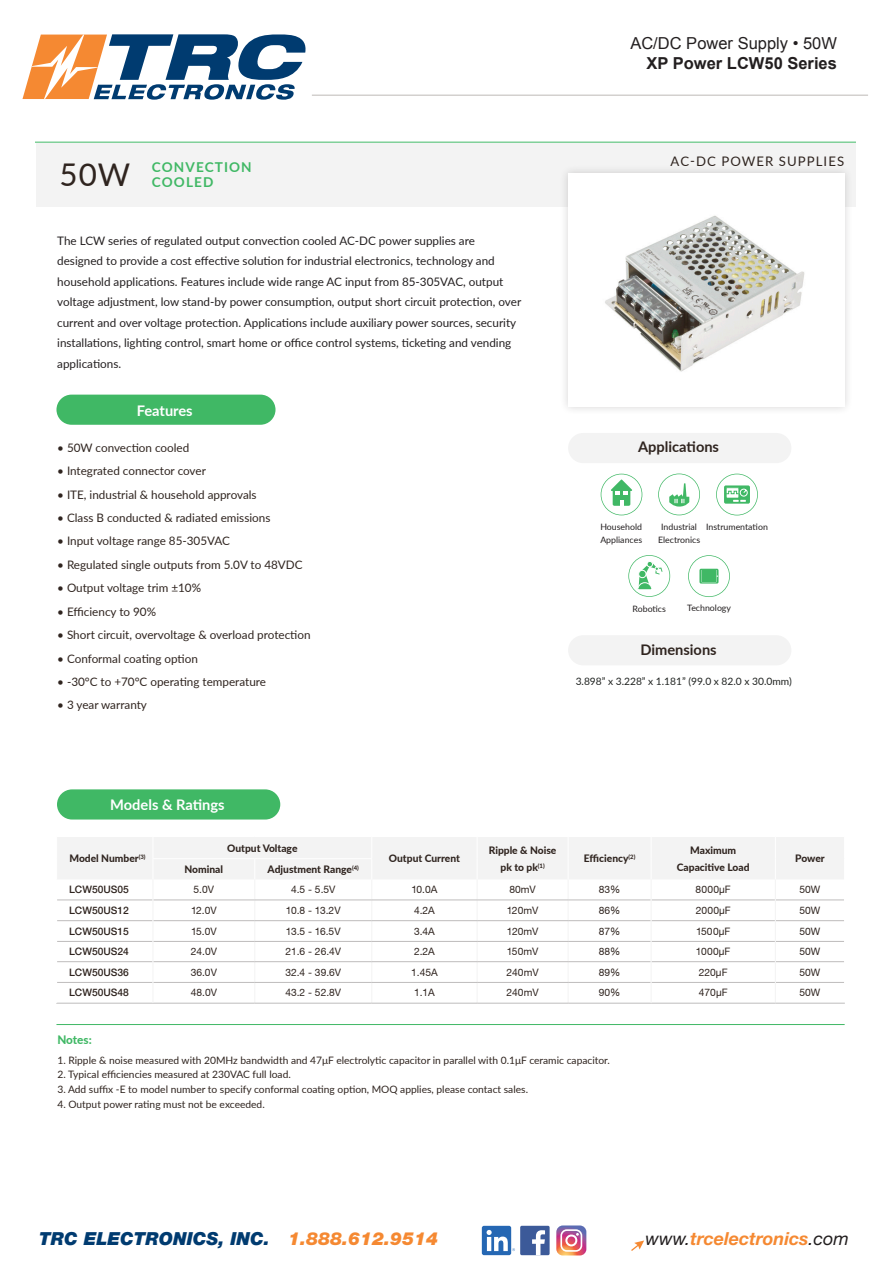
<style>
.page{position:relative;width:891px;height:1269px;background:#fff}
.page>*{position:absolute;margin:0;border:0;box-sizing:border-box;transform-origin:0 0}
.t1{font:31.35px "Lato";color:#2f241f}
.t2{font:italic 900 18px "Helvetica Neue LT Std";color:#003b70}
.t3{font:italic 700 18px "Helvetica Neue LT Std";color:#f58932}
.t4{font:16.5px/19.8px "Arial";color:#231f20;text-align:right}
.t5{font:700 14.7px "Lato";color:#2f241f}
.t6{font:700 14.7px "Lato";color:#fff}
.t7{font:700 13.65px "Lato";letter-spacing:.08em;color:#40b865}
.t8{font:13.2px "Lato";letter-spacing:.08em;color:#2f241f}
.t9{font:11.7px/20.5px "Lato";color:#231f20}
.t10{font:11.7px "Lato";color:#2f241f}
.t11{font:800 11.7px "Lato";letter-spacing:-.005em;color:#40b865}
.t12{font:10.2px "Lato";color:#2f241f}
.t13{font:10.2px "Helvetica Neue CE";color:#2f241f}
.t14{font:800 10.2px/17.5px "Lato";color:#2f241f;text-align:center}
.t15{font:500 10.2px "Helvetica Neue LT";color:#2f241f}
.t16{font:10.2px "Lato";color:#1f2220}
.t17{font:8.85px/13.2px "Lato";color:#231f20}
.s1{font-weight:700}
.s2{color:#f58932}
.s3{font-weight:400;color:#231f20}
</style>
<div class="page">
<hr style="left:312px;top:94px;width:556px;height:2px;background:#d3d0ce">
<svg style="left:631px;top:1240px;width:13px;height:11px"></svg>
<div style="left:520px;top:1226px;width:30px;height:29px;background:#3c5a99;border-radius:2px"></div>
<svg style="left:532px;top:1230px;width:13px;height:25px"></svg>
<div style="left:482px;top:1226px;width:29px;height:29px;background:#2567b3;border-radius:2px"></div>
<svg style="left:487px;top:1230px;width:28px;height:21px"></svg>
<svg style="left:556px;top:1225px;width:30px;height:30px"></svg>
<svg style="left:22px;top:34px;width:284px;height:66px"></svg>
<hr style="left:36px;top:142px;width:819px;height:1px;background:#40b865">
<div style="left:36px;top:143px;width:819px;height:63px;background:#f3f3f3"></div>
<div style="left:568px;top:635px;width:223px;height:30px;background:#f3f3f3;border-radius:15px"></div>
<svg style="left:601px;top:474px;width:41px;height:41px"></svg>
<div style="left:559px;top:165px;width:294px;height:250px;background:#231f20;opacity:.2"></div>
<img style="left:568px;top:174px;width:276px;height:232px">
<div style="left:568px;top:433px;width:223px;height:30px;background:#f3f3f3;border-radius:15px"></div>
<div style="left:57px;top:789px;width:223px;height:31px;background:#40b865;border-radius:15px"></div>
<hr style="left:56px;top:1003px;width:97px;height:1px;background:#bebcbc">
<hr style="left:153px;top:1003px;width:102px;height:1px;background:#bebcbc">
<hr style="left:255px;top:1003px;width:117px;height:1px;background:#bebcbc">
<hr style="left:372px;top:1003px;width:105px;height:1px;background:#bebcbc">
<hr style="left:477px;top:1003px;width:91px;height:1px;background:#bebcbc">
<hr style="left:568px;top:1003px;width:83px;height:1px;background:#bebcbc">
<hr style="left:651px;top:1003px;width:124px;height:1px;background:#bebcbc">
<svg style="left:57px;top:837px;width:788px;height:166px"></svg>
<hr style="left:775px;top:1003px;width:70px;height:1px;background:#bebcbc">
<hr style="left:56px;top:1024px;width:789px;height:1px;background:#40b865">
<div style="left:56px;top:395px;width:220px;height:30px;background:#40b865;border-radius:15px"></div>
<svg style="left:688px;top:555px;width:42px;height:42px"></svg>
<div style="left:702px;top:570px;width:14px;height:12px;background:#40b865"></div>
<svg style="left:658px;top:474px;width:42px;height:41px"></svg>
<svg style="left:628px;top:555px;width:42px;height:42px"></svg>
<svg style="left:716px;top:474px;width:42px;height:41px"></svg>
<p class="t1" style="left:60px;top:152px;width:72px">50W</p>
<p class="t7" style="left:152px;top:157px;width:101px">CONVECTION</p>
<p class="t7" style="left:152px;top:172px;width:63px">COOLED</p>
<p class="t9" style="left:57px;top:230px;width:466px">The LCW series of regulated output convection cooled AC-DC power supplies are designed to provide a cost effective solution for industrial electronics, technology and household applications. Features include wide range AC input from 85-305VAC, output voltage adjustment, low stand-by power consumption, output short circuit protection, over current and over voltage protection. Applications include auxiliary power sources, security installations, lighting control, smart home or office control systems, ticketing and vending applications.</p>
<p class="t6" style="left:137px;top:399px;width:57px">Features</p>
<p class="t10" style="left:57px;top:439px;width:134px">• 50W convection cooled</p>
<p class="t10" style="left:57px;top:463px;width:150px">• Integrated connector cover</p>
<p class="t10" style="left:57px;top:486px;width:201px">• ITE, industrial &amp; household approvals</p>
<p class="t10" style="left:57px;top:509px;width:215px">• Class B conducted &amp; radiated emissions</p>
<p class="t10" style="left:57px;top:533px;width:174px">• Input voltage range 85-305VAC</p>
<p class="t10" style="left:57px;top:556px;width:247px">• Regulated single outputs from 5.0V to 48VDC</p>
<p class="t10" style="left:57px;top:580px;width:145px">• Output voltage trim ±10%</p>
<p class="t10" style="left:57px;top:603px;width:100px">• Efficiency to 90%</p>
<p class="t10" style="left:57px;top:627px;width:255px">• Short circuit, overvoltage &amp; overload protection</p>
<p class="t10" style="left:57px;top:650px;width:142px">• Conformal coating option</p>
<p class="t10" style="left:57px;top:673px;width:210px">• -30°C to +70°C operating temperature</p>
<p class="t10" style="left:57px;top:697px;width:91px">• 3 year warranty</p>
<p class="t6" style="left:110px;top:794px;width:116px">Models &amp; Ratings</p>
<p class="t4" style="left:630px;top:34px;width:208px">AC/DC Power Supply • 50W<br><span class="s1">XP Power LCW50 Series</span></p>
<p class="t8" style="left:671px;top:152px;width:175px">AC-DC POWER SUPPLIES</p>
<p class="t5" style="left:638px;top:436px;width:82px">Applications</p>
<p class="t17" style="left:600px;top:520px;width:43px">Household<br>Appliances</p>
<p class="t17" style="left:706px;top:520px;width:63px">Instrumentation</p>
<p class="t17" style="left:658px;top:520px;width:44px;text-align:center">Industrial<br>Electronics</p>
<p class="t17" style="left:633px;top:602px;width:35px">Robotics</p>
<p class="t17" style="left:687px;top:601px;width:45px">Technology</p>
<p class="t5" style="left:640px;top:639px;width:78px">Dimensions</p>
<p class="t16" style="left:576px;top:674px;width:218px">3.898” x 3.228” x 1.181” (99.0 x 82.0 x 30.0mm)</p>
<p class="t14" style="left:69px;top:849px;width:78px">Model Number<sup>(3)</sup></p>
<p class="t14" style="left:227px;top:839px;width:72px">Output Voltage</p>
<p class="t14" style="left:185px;top:860px;width:40px">Nominal</p>
<p class="t14" style="left:268px;top:860px;width:93px">Adjustment Range<sup>(4)</sup></p>
<p class="t14" style="left:389px;top:849px;width:73px">Output Current</p>
<p class="t14" style="left:489px;top:841px;width:69px">Ripple &amp; Noise pk to pk<sup>(1)</sup></p>
<p class="t14" style="left:584px;top:849px;width:53px">Efficiency<sup>(2)</sup></p>
<p class="t14" style="left:677px;top:841px;width:74px">Maximum<br>Capacitive Load</p>
<p class="t14" style="left:795px;top:849px;width:31px">Power</p>
<p class="t15" style="left:69px;top:884px;width:61px">LCW50US05</p>
<p class="t13" style="left:194px;top:883px;width:22px">5.0V</p>
<p class="t13" style="left:291px;top:883px;width:46px">4.5 - 5.5V</p>
<p class="t13" style="left:411px;top:883px;width:27px">10.0A</p>
<p class="t13" style="left:509px;top:883px;width:28px">80mV</p>
<p class="t13" style="left:599px;top:883px;width:23px">83%</p>
<p class="t13" style="left:696px;top:883px;width:37px">8000μF</p>
<p class="t13" style="left:799px;top:883px;width:22px">50W</p>
<p class="t15" style="left:69px;top:904px;width:61px">LCW50US12</p>
<p class="t13" style="left:191px;top:904px;width:27px">12.0V</p>
<p class="t13" style="left:286px;top:904px;width:56px">10.8 - 13.2V</p>
<p class="t13" style="left:414px;top:904px;width:22px">4.2A</p>
<p class="t13" style="left:507px;top:904px;width:33px">120mV</p>
<p class="t13" style="left:599px;top:904px;width:23px">86%</p>
<p class="t13" style="left:696px;top:904px;width:37px">2000μF</p>
<p class="t13" style="left:800px;top:904px;width:22px">50W</p>
<p class="t15" style="left:69px;top:925px;width:61px">LCW50US15</p>
<p class="t13" style="left:191px;top:925px;width:27px">15.0V</p>
<p class="t13" style="left:286px;top:925px;width:56px">13.5 - 16.5V</p>
<p class="t13" style="left:414px;top:925px;width:22px">3.4A</p>
<p class="t13" style="left:507px;top:925px;width:33px">120mV</p>
<p class="t13" style="left:599px;top:925px;width:23px">87%</p>
<p class="t13" style="left:696px;top:925px;width:36px">1500μF</p>
<p class="t13" style="left:800px;top:925px;width:22px">50W</p>
<p class="t15" style="left:69px;top:946px;width:61px">LCW50US24</p>
<p class="t13" style="left:191px;top:945px;width:28px">24.0V</p>
<p class="t13" style="left:285px;top:945px;width:57px">21.6 - 26.4V</p>
<p class="t13" style="left:414px;top:945px;width:22px">2.2A</p>
<p class="t13" style="left:507px;top:945px;width:33px">150mV</p>
<p class="t13" style="left:599px;top:945px;width:23px">88%</p>
<p class="t13" style="left:696px;top:945px;width:36px">1000μF</p>
<p class="t13" style="left:799px;top:945px;width:22px">50W</p>
<p class="t15" style="left:69px;top:966px;width:61px">LCW50US36</p>
<p class="t13" style="left:191px;top:966px;width:28px">36.0V</p>
<p class="t13" style="left:285px;top:966px;width:57px">32.4 - 39.6V</p>
<p class="t13" style="left:411px;top:966px;width:28px">1.45A</p>
<p class="t13" style="left:507px;top:966px;width:34px">240mV</p>
<p class="t13" style="left:599px;top:966px;width:23px">89%</p>
<p class="t13" style="left:699px;top:966px;width:30px">220μF</p>
<p class="t13" style="left:800px;top:966px;width:22px">50W</p>
<p class="t15" style="left:69px;top:987px;width:61px">LCW50US48</p>
<p class="t13" style="left:191px;top:987px;width:28px">48.0V</p>
<p class="t13" style="left:285px;top:987px;width:57px">43.2 - 52.8V</p>
<p class="t13" style="left:414px;top:987px;width:22px">1.1A</p>
<p class="t13" style="left:507px;top:987px;width:34px">240mV</p>
<p class="t13" style="left:599px;top:987px;width:23px">90%</p>
<p class="t13" style="left:699px;top:987px;width:30px">470μF</p>
<p class="t13" style="left:800px;top:987px;width:22px">50W</p>
<p class="t11" style="left:57px;top:1031px;width:36px">Notes:</p>
<p class="t12" style="left:57px;top:1053px;width:554px">1. Ripple &amp; noise measured with 20MHz bandwidth and 47μF electrolytic capacitor in parallel with 0.1μF ceramic capacitor.</p>
<p class="t12" style="left:57px;top:1067px;width:235px">2. Typical efficiencies measured at 230VAC full load.</p>
<p class="t12" style="left:57px;top:1082px;width:472px">3. Add suffix -E to model number to specify conformal coating option, MOQ applies, please contact sales.</p>
<p class="t12" style="left:57px;top:1097px;width:209px">4. Output power rating must not be exceeded.</p>
<p class="t2" style="left:39px;top:1227px;width:401px">TRC ELECTRONICS, INC. <span class="s2">1.888.612.9514</span></p>
<p class="t3" style="left:645px;top:1227px;width:205px"><span class="s3">www.</span>trcelectronics<span class="s3">.com</span></p>
</div>
